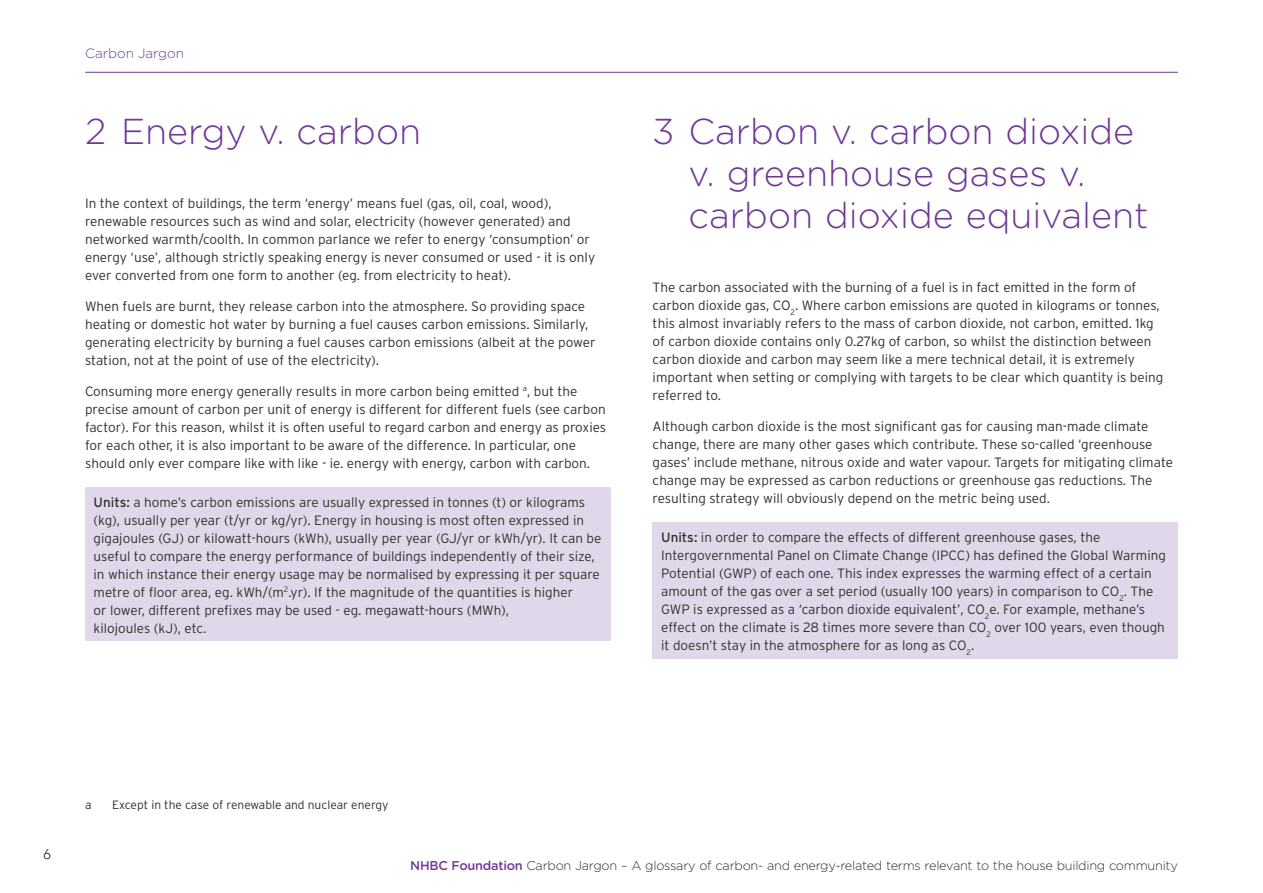
<style>
.page{position:relative;width:1263px;height:893px;background:#fff}
.page>*{position:absolute;margin:0;border:0;box-sizing:border-box;transform-origin:0 0}
.t1{font:300 36px/42px "Gotham Rounded";color:#6f3997}
.t2{font:300 14.25px "Avenir";color:#312f30}
.t3{font:300 13.5px/18px "Interstate";color:#312f30}
.Chapter_sub-heading{font:300 13.5px "Gotham Rounded";color:#6f3997}
.t4{font:300 12.75px "Gotham Rounded";letter-spacing:-.02em;color:#312f30}
.t5{font:300 12px "Interstate";color:#312f30}
.s1{font-weight:400}
.s2{font-weight:500;color:#6f3997}
</style>
<div class="page">
<hr style="left:85px;top:72px;width:1093px;height:1px;background:#6f3997">
<div style="left:85px;top:487px;width:525px;height:154px;background:#e0d8ea"></div>
<div style="left:653px;top:522px;width:525px;height:137px;background:#e0d8ea"></div>
<p class="Chapter_sub-heading" style="left:85px;top:44px;width:101px">Carbon Jargon</p>
<p class="t1" style="left:85px;top:108px;width:338px">2 Energy v. carbon</p>
<p class="t3" style="left:85px;top:195px;width:512px">In the context of buildings, the term ‘energy’ means fuel (gas, oil, coal, wood), renewable resources such as wind and solar, electricity (however generated) and networked warmth/coolth. In common parlance we refer to energy ‘consumption’ or energy ‘use’, although strictly speaking energy is never consumed or used - it is only ever converted from one form to another (eg. from electricity to heat).</p>
<p class="t3" style="left:85px;top:297px;width:512px">When fuels are burnt, they release carbon into the atmosphere. So providing space heating or domestic hot water by burning a fuel causes carbon emissions. Similarly, generating electricity by burning a fuel causes carbon emissions (albeit at the power station, not at the point of use of the electricity).</p>
<p class="t3" style="left:85px;top:382px;width:523px">Consuming more energy generally results in more carbon being emitted <sup>a</sup>, but the precise amount of carbon per unit of energy is different for different fuels (see carbon factor). For this reason, whilst it is often useful to regard carbon and energy as proxies for each other, it is also important to be aware of the difference. In particular, one should only ever compare like with like - ie. energy with energy, carbon with carbon.</p>
<p class="t3" style="left:94px;top:493px;width:509px"><span class="s1">Units:</span> a home’s carbon emissions are usually expressed in tonnes (t) or kilograms (kg), usually per year (t/yr or kg/yr). Energy in housing is most often expressed in gigajoules (GJ) or kilowatt-hours (kWh), usually per year (GJ/yr or kWh/yr). It can be useful to compare the energy performance of buildings independently of their size, in which instance their energy usage may be normalised by expressing it per square metre of floor area, eg. kWh/(m<sup>2</sup>.yr). If the magnitude of the quantities is higher<br>or lower, different prefixes may be used - eg. megawatt-hours (MWh),<br>kilojoules (kJ), etc.</p>
<p class="t1" style="left:689px;top:108px;width:462px;text-indent:-36px">3 Carbon v. carbon dioxide v. greenhouse gases v. carbon dioxide equivalent</p>
<p class="t3" style="left:653px;top:279px;width:512px">The carbon associated with the burning of a fuel is in fact emitted in the form of carbon dioxide gas, CO<sub>2</sub>. Where carbon emissions are quoted in kilograms or tonnes, this almost invariably refers to the mass of carbon dioxide, not carbon, emitted. 1kg of carbon dioxide contains only 0.27kg of carbon, so whilst the distinction between carbon dioxide and carbon may seem like a mere technical detail, it is extremely important when setting or complying with targets to be clear which quantity is being referred to.</p>
<p class="t3" style="left:653px;top:417px;width:522px">Although carbon dioxide is the most significant gas for causing man-made climate change, there are many other gases which contribute. These so-called ‘greenhouse gases’ include methane, nitrous oxide and water vapour. Targets for mitigating climate change may be expressed as carbon reductions or greenhouse gas reductions. The resulting strategy will obviously depend on the metric being used.</p>
<p class="t3" style="left:661px;top:528px;width:506px"><span class="s1">Units:</span> in order to compare the effects of different greenhouse gases, the Intergovernmental Panel on Climate Change (IPCC) has defined the Global Warming Potential (GWP) of each one. This index expresses the warming effect of a certain amount of the gas over a set period (usually 100 years) in comparison to CO<sub>2</sub>. The GWP is expressed as a ‘carbon dioxide equivalent’, CO<sub>2</sub>e. For example, methane’s effect on the climate is 28 times more severe than CO<sub>2</sub> over 100 years, even though it doesn’t stay in the atmosphere for as long as CO<sub>2</sub>.</p>
<p class="t2" style="left:44px;top:846px;width:9px">6</p>
<p class="t5" style="left:85px;top:798px;width:8px">a</p>
<p class="t5" style="left:112px;top:798px;width:278px">Except in the case of renewable and nuclear energy</p>
<p class="t4" style="left:410px;top:857px;width:769px"><span class="s2">NHBC Foundation</span> Carbon Jargon – A glossary of carbon- and energy-related terms relevant to the house building community</p>
</div>
